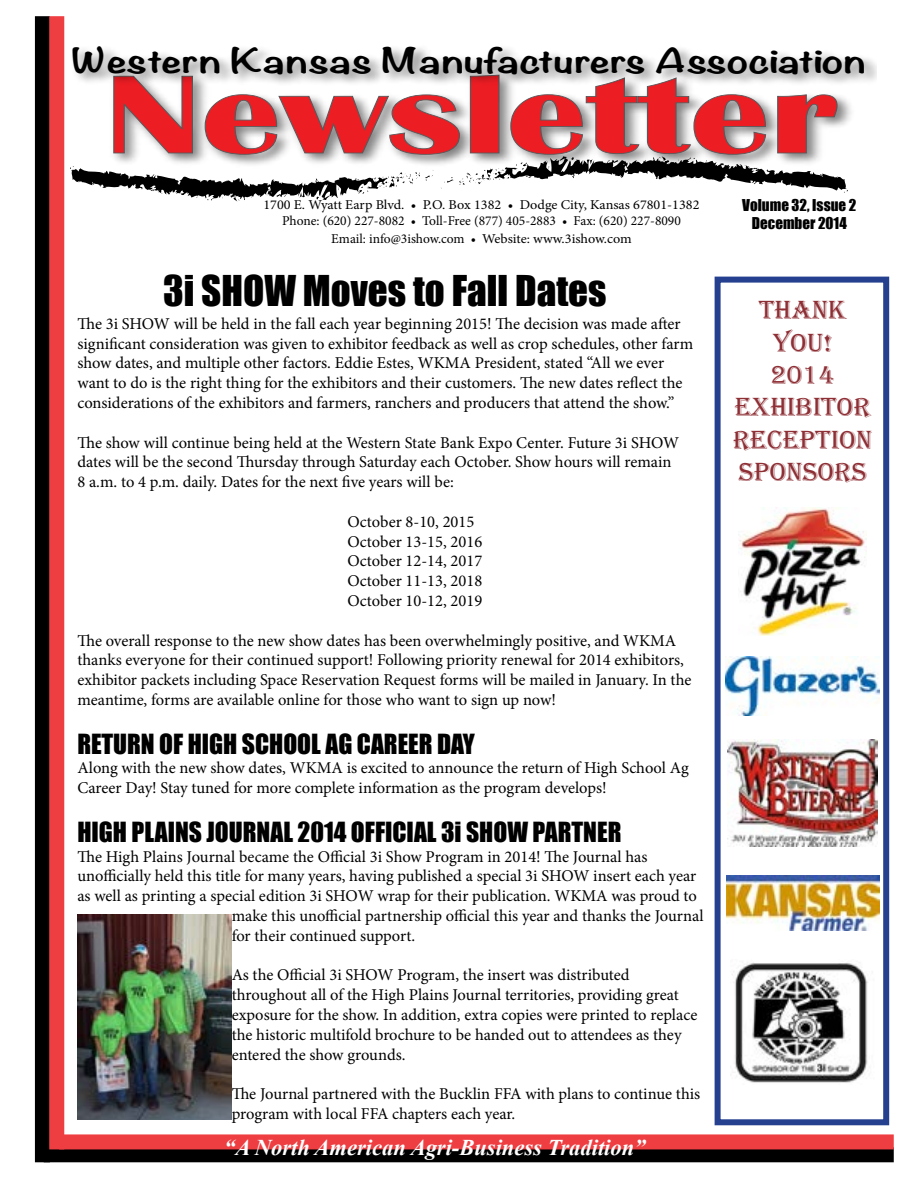
<style>
.page{position:relative;width:918px;height:1188px;background:#fff}
.page>*{position:absolute;margin:0;border:0;box-sizing:border-box;transform-origin:0 0}
.t1{font:700 115.2px "Britannic";color:#ed1d24;scale:1.39 1}
.t2{font:39px "Impact";color:#000}
.t3{font:700 30.6px "Noteworthy";color:#000;scale:1.39 1}
.t4{font:27px/32.4px "Algerian";color:#8e2f35;text-align:center}
.t5{font:25.5px "Impact";color:#000}
.t6{font:italic 700 22.5px "Times New Roman";color:#fff}
.t7{font:16.5px/19.8px "Minion Pro";color:#000}
.t8{font:15px/18px "Impact";color:#000;text-align:center}
.t9{font:13.5px/16.6px "Minion Pro";color:#000;text-align:center;scale:1.05 1}
</style>
<div class="page">
<svg style="left:70px;top:102px;width:778px;height:100px"></svg>
<img style="left:64px;top:38px;width:812px;height:64px">
<div style="left:35px;top:16px;width:15px;height:1146px;background:#000"></div>
<div style="left:44px;top:1147px;width:850px;height:15px;background:#000"></div>
<div style="left:59px;top:1134px;width:835px;height:15px;background:#ef3e42"></div>
<div style="left:49px;top:16px;width:15px;height:1133px;background:#ef3e42"></div>
<div style="left:715px;top:277px;width:174px;height:848px;border:6px solid #25408f"></div>
<img style="left:739px;top:507px;width:128px;height:128px">
<img style="left:732px;top:962px;width:136px;height:121px">
<img style="left:728px;top:740px;width:150px;height:106px">
<img style="left:726px;top:657px;width:154px;height:58px">
<img style="left:726px;top:875px;width:153px;height:56px">
<img style="left:77px;top:914px;width:154px;height:205px">
<h3 class="t3" style="left:71px;top:33px;width:574px">Western Kansas Manufacturers Association</h3>
<h1 class="t1" style="left:105px;top:50px;width:529px">Newsletter</h1>
<p class="t9" style="left:263px;top:197px;width:417px">1700 E. Wyatt Earp Blvd. • P.O. Box 1382 • Dodge City, Kansas 67801-1382<br>Phone: (620) 227-8082 • Toll-Free (877) 405-2883 • Fax: (620) 227-8090<br>Email: info@3ishow.com • Website: www.3ishow.com</p>
<h2 class="t2" style="left:163px;top:261px;width:445px">3i SHOW Moves to Fall Dates</h2>
<p class="t7" style="left:77px;top:314px;width:617px">The 3i SHOW will be held in the fall each year beginning 2015! The decision was made after significant consideration was given to exhibitor feedback as well as crop schedules, other farm show dates, and multiple other factors. Eddie Estes, WKMA President, stated “All we ever want to do is the right thing for the exhibitors and their customers. The new dates reflect the considerations of the exhibitors and farmers, ranchers and producers that attend the show.”</p>
<p class="t7" style="left:77px;top:433px;width:603px">The show will continue being held at the Western State Bank Expo Center. Future 3i SHOW dates will be the second Thursday through Saturday each October. Show hours will remain<br>8 a.m. to 4 p.m. daily. Dates for the next five years will be:</p>
<p class="t7" style="left:347px;top:512px;width:136px">October 8-10, 2015<br>October 13-15, 2016<br>October 12-14, 2017<br>October 11-13, 2018<br>October 10-12, 2019</p>
<p class="t7" style="left:77px;top:631px;width:616px">The overall response to the new show dates has been overwhelmingly positive, and WKMA thanks everyone for their continued support! Following priority renewal for 2014 exhibitors, exhibitor packets including Space Reservation Request forms will be mailed in January. In the meantime, forms are available online for those who want to sign up now!</p>
<h3 class="t5" style="left:77px;top:724px;width:399px">RETURN OF HIGH SCHOOL AG CAREER DAY</h3>
<p class="t7" style="left:77px;top:758px;width:613px">Along with the new show dates, WKMA is excited to announce the return of High School Ag<br>Career Day! Stay tuned for more complete information as the program develops!</p>
<h3 class="t5" style="left:77px;top:812px;width:546px">HIGH PLAINS JOURNAL 2014 OFFICIAL 3i SHOW PARTNER</h3>
<p class="t7" style="left:77px;top:847px;width:572px">The High Plains Journal became the Official 3i Show Program in 2014! The Journal has</p>
<p class="t7" style="left:77px;top:866px;width:621px">unofficially held this title for many years, having published a special 3i SHOW insert each year</p>
<p class="t7" style="left:77px;top:886px;width:621px">as well as printing a special edition 3i SHOW wrap for their publication. WKMA was proud to</p>
<p class="t7" style="left:232px;top:906px;width:473px">make this unofficial partnership official this year and thanks the Journal</p>
<p class="t7" style="left:232px;top:926px;width:185px">for their continued support.</p>
<p class="t7" style="left:232px;top:965px;width:467px">As the Official 3i SHOW Program, the insert was distributed throughout all of the High Plains Journal territories, providing great exposure for the show. In addition, extra copies were printed to replace the historic multifold brochure to be handed out to attendees as they entered the show grounds.</p>
<p class="t7" style="left:232px;top:1084px;width:470px">The Journal partnered with the Bucklin FFA with plans to continue this program with local FFA chapters each year.</p>
<h3 class="t6" style="left:224px;top:1132px;width:423px">“A North American Agri-Business Tradition”</h3>
<p class="t8" style="left:742px;top:196px;width:116px">Volume 32, Issue 2<br>December 2014</p>
<h3 class="t4" style="left:733px;top:294px;width:141px">THANK<br>YOU!<br>2014<br>EXHIBITOR<br>RECEPTION<br>SPONSORS</h3>
</div>
